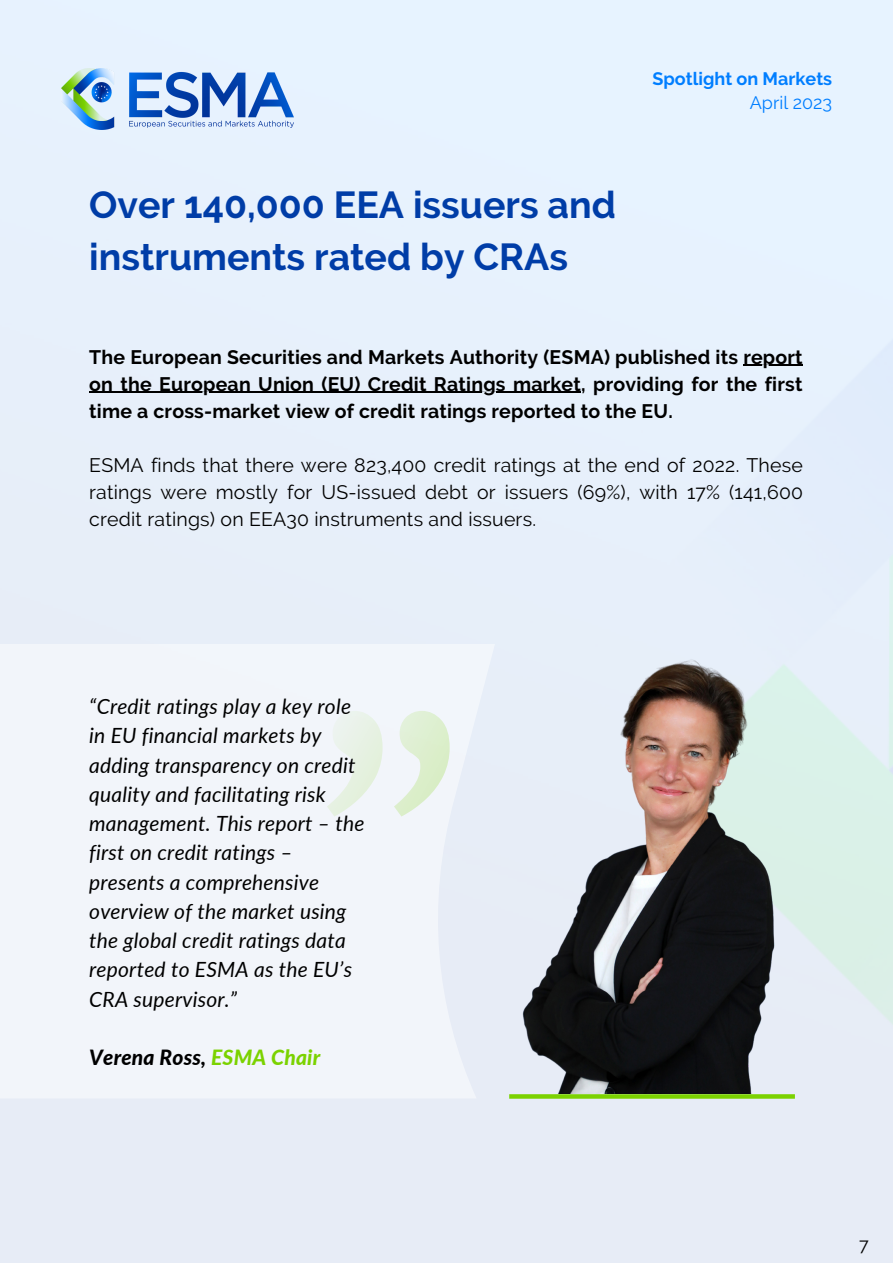
<style>
.page{position:relative;width:893px;height:1264px;background:#fff}
.page>*{position:absolute;margin:0;border:0;box-sizing:border-box;transform-origin:0 0}
.t1{font:700 37.5px/51.8px "Raleway";color:#003da7}
.t2{font:italic 21px/29.2px "Lato";letter-spacing:.01em;color:#000}
.t3{font:italic 800 21px "Lato";letter-spacing:.01em;color:#000}
.t4{font:700 19.5px/27px "Raleway";letter-spacing:.01em;color:#000;text-align:justify}
.t5{font:19.5px/27px "Raleway";letter-spacing:.01em;color:#000;text-align:justify}
.t6{font:700 18px "Raleway";color:#007eff}
.t7{font:18px "Raleway";color:#007eff}
.t8{font:18px "Raleway";color:#000}
.s1{color:#7bd200}
</style>
<div class="page">
<div style="left:0;top:0;width:892px;height:1262px;background:#e7f0fb"></div>
<img style="left:62px;top:68px;width:231px;height:61px">
<hr style="left:743px;top:365px;width:59px;height:1px;background:#000">
<hr style="left:89px;top:392px;width:492px;height:1px;background:#000">
<svg style="left:0;top:644px;width:520px;height:454px;fill:#f2f5fa"></svg>
<svg style="left:327px;top:711px;width:122px;height:105px"></svg>
<img style="left:506px;top:644px;width:308px;height:449px">
<svg style="left:509px;top:1094px;width:285px;height:4px"></svg>
<p class="t1" style="left:89px;top:179px;width:528px">Over 140,000 EEA issuers and instruments rated by CRAs</p>
<p class="t6" style="left:652px;top:68px;width:181px">Spotlight on Markets</p>
<p class="t7" style="left:749px;top:92px;width:84px">April 2023</p>
<p class="t4" style="left:89px;top:343px;width:715px">The European Securities and Markets Authority (ESMA) published its report on the European Union (EU) Credit Ratings market, providing for the first time a cross-market view of credit ratings reported to the EU.</p>
<p class="t5" style="left:89px;top:451px;width:715px">ESMA finds that there were 823,400 credit ratings at the end of 2022. These ratings were mostly for US-issued debt or issuers (69%), with 17% (141,600 credit ratings) on EEA30 instruments and issuers.</p>
<p class="t2" style="left:89px;top:691px;width:277px">“Credit ratings play a key role in EU financial markets by adding transparency on credit quality and facilitating risk management. This report – the first on credit ratings – presents a comprehensive overview of the market using the global credit ratings data reported to ESMA as the EU’s<br>CRA supervisor.”</p>
<p class="t3" style="left:89px;top:1044px;width:232px">Verena Ross, <span class="s1">ESMA Chair</span></p>
<p class="t8" style="left:859px;top:1233px;width:11px">7</p>
</div>
